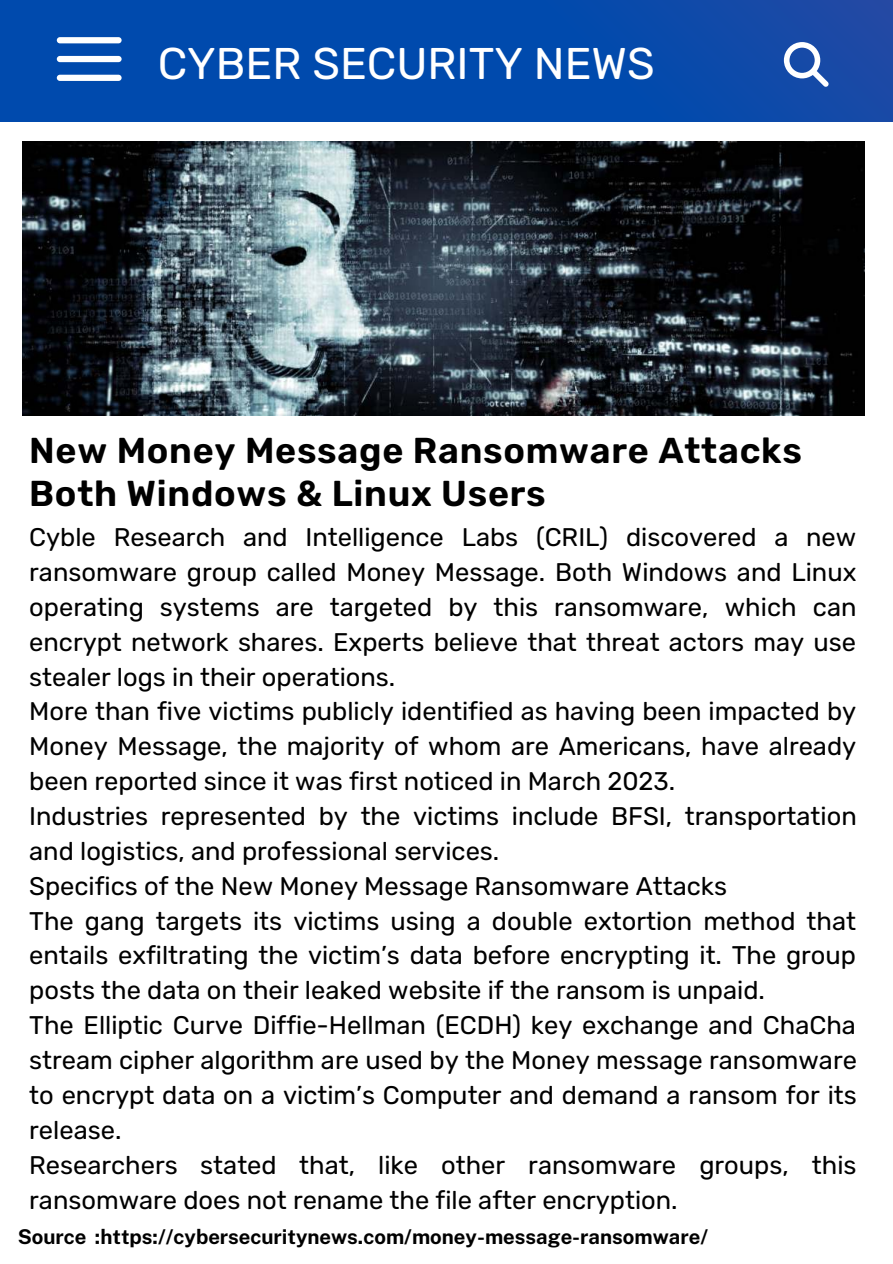
<style>
.page{position:relative;width:893px;height:1264px;background:#fff}
.page>*{position:absolute;margin:0;border:0;box-sizing:border-box;transform-origin:0 0}
.t1{font:44.4px "Rubik";color:#fff}
.t2{font:600 36px/42.8px "Rubik";letter-spacing:.02em;color:#000}
.t3{font:25.5px/34.8px "Rubik";color:#000}
.t4{font:700 20.4px "Public Sans";color:#000}
</style>
<div class="page">
<img style="left:22px;top:142px;width:842px;height:273px">
<div style="left:0;top:0;width:892px;height:121px;background:linear-gradient(to right,#004baf,#114aa8)"></div>
<div style="left:57px;top:37px;width:65px;height:6px;background:#fff;border-radius:3px"></div>
<div style="left:57px;top:56px;width:65px;height:6px;background:#fff;border-radius:3px"></div>
<div style="left:57px;top:75px;width:65px;height:6px;background:#fff;border-radius:3px"></div>
<svg style="left:783px;top:42px;width:45px;height:45px"></svg>
<h1 class="t1" style="left:158px;top:39px;width:498px">CYBER SECURITY NEWS</h1>
<h2 class="t2" style="left:29px;top:430px;width:774px">New Money Message Ransomware Attacks<br>Both Windows &amp; Linux Users</h2>
<p class="t3" style="left:29px;top:520px;width:829px">Cyble Research and Intelligence Labs (CRIL) discovered a new ransomware group called Money Message. Both Windows and Linux operating systems are targeted by this ransomware, which can encrypt network shares. Experts believe that threat actors may use stealer logs in their operations.<br>More than five victims publicly identified as having been impacted by Money Message, the majority of whom are Americans, have already been reported since it was first noticed in March 2023.<br>Industries represented by the victims include BFSI, transportation and logistics, and professional services.<br>Specifics of the New Money Message Ransomware Attacks<br>The gang targets its victims using a double extortion method that entails exfiltrating the victim’s data before encrypting it. The group posts the data on their leaked website if the ransom is unpaid.<br>The Elliptic Curve Diffie-Hellman (ECDH) key exchange and ChaCha stream cipher algorithm are used by the Money message ransomware to encrypt data on a victim’s Computer and demand a ransom for its release.<br>Researchers stated that, like other ransomware groups, this ransomware does not rename the file after encryption.</p>
<p class="t4" style="left:18px;top:1221px;width:692px">Source :https://cybersecuritynews.com/money-message-ransomware/</p>
</div>
